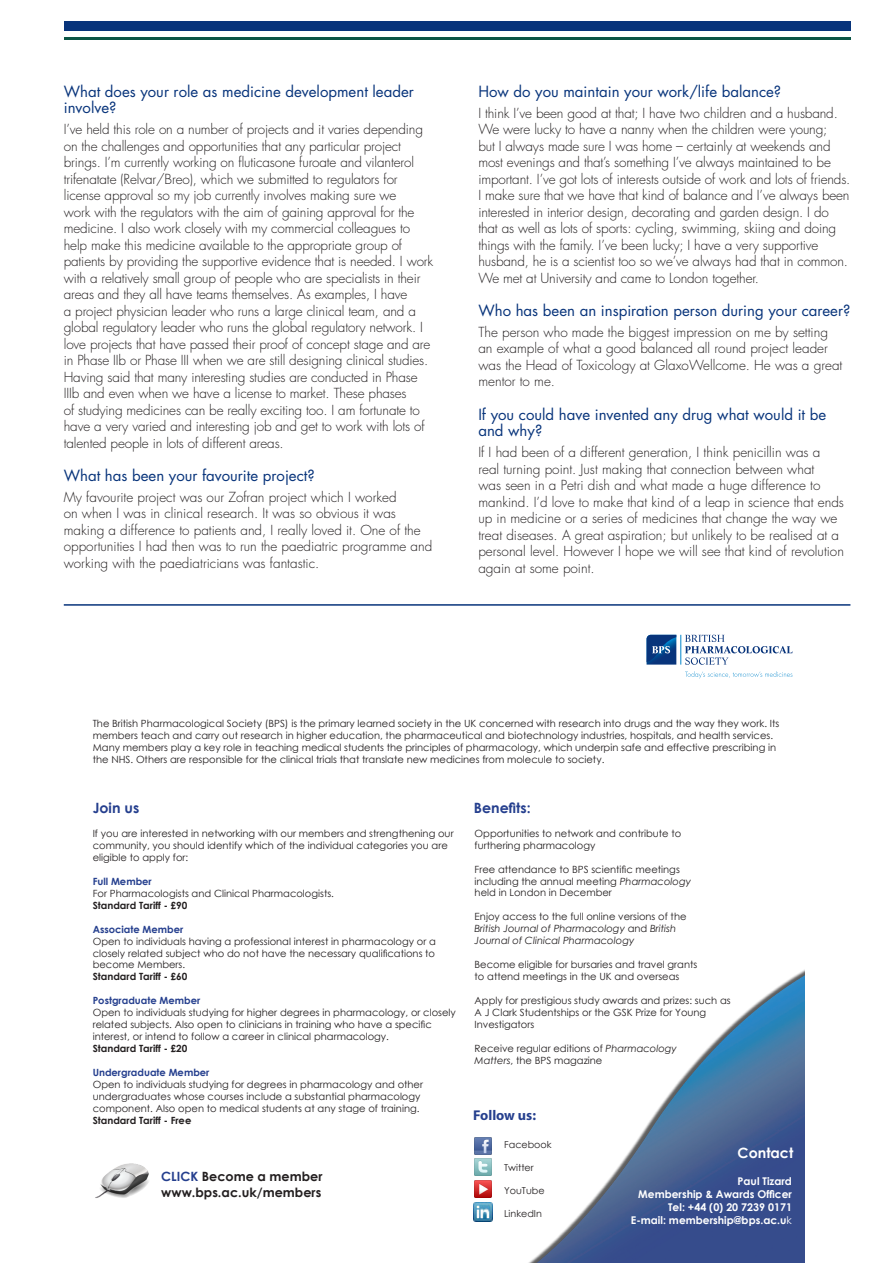
<style>
.page{position:relative;width:893px;height:1263px;background:#fff}
.page>*{position:absolute;margin:0;border:0;box-sizing:border-box;transform-origin:0 0}
.t1{font:15px/16.5px "Futura";color:#08347b}
.t2{font:700 14.25px "Century Gothic";color:#253f8e}
.t3{font:700 14.25px "Myriad Pro";color:#253f8e}
.t4{font:700 14.25px "Century Gothic";color:#fff}
.t5{font:300 13.5px/16.5px "Futura";letter-spacing:-.01em;color:#231f20}
.t6{font:700 12.75px/15.3px "Century Gothic";color:#231f20}
.t7{font:700 10.65px/12.8px "Century Gothic";color:#fff;text-align:right}
.t8{font:9.9px/12px "Century Gothic";color:#231f20}
.t9{font:italic 9.9px/12px "Century Gothic";color:#231f20}
.t10{font:700 9.9px "Century Gothic";color:#231f20}
.t11{font:700 9.9px "Century Gothic";color:#253f8e}
.t12{font:9.6px "Century Gothic";color:#231f20}
.s1{font-style:italic}
.s2{font-style:normal}
.s3{color:#253f8e}
.s4{font-weight:400}
</style>
<div class="page">
<div style="left:64px;top:21px;width:786px;height:9px;background:#08347b"></div>
<hr style="left:64px;top:37px;width:786px;height:3px;background:#0c5646">
<img style="left:528px;top:969px;width:277px;height:294px">
<img style="left:475px;top:1158px;width:17px;height:17px">
<img style="left:475px;top:1180px;width:17px;height:18px">
<img style="left:475px;top:1137px;width:17px;height:17px">
<img style="left:95px;top:1163px;width:54px;height:35px">
<svg style="left:685px;top:635px;width:108px;height:30px"></svg>
<hr style="left:680px;top:635px;width:1px;height:30px;background:#0085cb">
<svg style="left:647px;top:635px;width:29px;height:30px"></svg>
<svg style="left:685px;top:671px;width:107px;height:7px"></svg>
<img style="left:474px;top:1203px;width:19px;height:19px">
<hr style="left:64px;top:604px;width:786px;height:2px;background:#08347b">
<p class="t1" style="left:64px;top:83px;width:352px">What does your role as medicine development leader involve?</p>
<p class="t5" style="left:64px;top:121px;width:371px">I’ve held this role on a number of projects and it varies depending on the challenges and opportunities that any particular project brings. I’m currently working on fluticasone furoate and vilanterol trifenatate (Relvar/Breo), which we submitted to regulators for license approval so my job currently involves making sure we<br>work with the regulators with the aim of gaining approval for the medicine. I also work closely with my commercial colleagues to help make this medicine available to the appropriate group of patients by providing the supportive evidence that is needed. I work with a relatively small group of people who are specialists in their areas and they all have teams themselves. As examples, I have<br>a project physician leader who runs a large clinical team, and a global regulatory leader who runs the global regulatory network. I love projects that have passed their proof of concept stage and are in Phase IIb or Phase III when we are still designing clinical studies.<br>Having said that many interesting studies are conducted in Phase IIIb and even when we have a license to market. These phases<br>of studying medicines can be really exciting too. I am fortunate to have a very varied and interesting job and get to work with lots of talented people in lots of different areas.</p>
<p class="t1" style="left:64px;top:467px;width:252px">What has been your favourite project?</p>
<p class="t5" style="left:64px;top:489px;width:370px">My favourite project was our Zofran project which I worked<br>on when I was in clinical research. It was so obvious it was making a difference to patients and, I really loved it. One of the opportunities I had then was to run the paediatric programme and working with the paediatricians was fantastic.</p>
<p class="t1" style="left:478px;top:83px;width:304px">How do you maintain your work/life balance?</p>
<p class="t5" style="left:478px;top:105px;width:374px">I think I’ve been good at that; I have two children and a husband.<br>We were lucky to have a nanny when the children were young;<br>but I always made sure I was home – certainly at weekends and most evenings and that’s something I’ve always maintained to be important. I’ve got lots of interests outside of work and lots of friends.<br>I make sure that we have that kind of balance and I’ve always been interested in interior design, decorating and garden design. I do that as well as lots of sports: cycling, swimming, skiing and doing things with the family. I’ve been lucky; I have a very supportive husband, he is a scientist too so we’ve always had that in common.<br>We met at University and came to London together.</p>
<p class="t1" style="left:478px;top:302px;width:373px">Who has been an inspiration person during your career?</p>
<p class="t5" style="left:478px;top:324px;width:365px">The person who made the biggest impression on me by setting an example of what a good balanced all round project leader was the Head of Toxicology at GlaxoWellcome. He was a great mentor to me.</p>
<p class="t1" style="left:478px;top:406px;width:349px">If you could have invented any drug what would it be and why?</p>
<p class="t5" style="left:478px;top:444px;width:367px">If I had been of a different generation, I think penicillin was a real turning point. Just making that connection between what<br>was seen in a Petri dish and what made a huge difference to mankind. I’d love to make that kind of a leap in science that ends up in medicine or a series of medicines that change the way we treat diseases. A great aspiration; but unlikely to be realised at a personal level. However I hope we will see that kind of revolution again at some point.</p>
<p class="t8" style="left:93px;top:717px;width:688px">The British Pharmacological Society (BPS) is the primary learned society in the UK concerned with research into drugs and the way they work. Its members teach and carry out research in higher education, the pharmaceutical and biotechnology industries, hospitals, and health services.<br>Many members play a key role in teaching medical students the principles of pharmacology, which underpin safe and effective prescribing in the NHS. Others are responsible for the clinical trials that translate new medicines from molecule to society.</p>
<p class="t2" style="left:474px;top:797px;width:58px">Benefits:</p>
<p class="t8" style="left:475px;top:827px;width:208px">Opportunities to network and contribute to furthering pharmacology</p>
<p class="t8" style="left:475px;top:863px;width:218px">Free attendance to BPS scientific meetings including the annual meeting <span class="s1">Pharmacology </span>held in London in December</p>
<p class="t9" style="left:475px;top:910px;width:213px"><span class="s2">Enjoy access to the full online versions of the<br></span>British Journal of Pharmacology <span class="s2">and</span> British<br>Journal of Clinical Pharmacology</p>
<p class="t8" style="left:475px;top:958px;width:224px">Become eligible for bursaries and travel grants to attend meetings in the UK and overseas</p>
<p class="t8" style="left:475px;top:994px;width:258px">Apply for prestigious study awards and prizes: such as<br>A J Clark Studentships or the GSK Prize for Young<br>Investigators</p>
<p class="t8" style="left:475px;top:1042px;width:204px">Receive regular editions of <span class="s1">Pharmacology<br>Matters</span>, the BPS magazine</p>
<p class="t2" style="left:93px;top:797px;width:48px">Join us</p>
<p class="t8" style="left:93px;top:827px;width:362px">If you are interested in networking with our members and strengthening our community, you should identify which of the individual categories you are eligible to apply for:</p>
<p class="t11" style="left:93px;top:874px;width:61px">Full Member</p>
<p class="t8" style="left:93px;top:887px;width:243px">For Pharmacologists and Clinical Pharmacologists.</p>
<p class="t10" style="left:93px;top:898px;width:96px">Standard Tariff - £90</p>
<p class="t11" style="left:93px;top:921px;width:92px">Associate Member</p>
<p class="t8" style="left:93px;top:935px;width:345px;text-align:justify">Open to individuals having a professional interest in pharmacology or a closely related subject who do not have the necessary qualifications to become Members.</p>
<p class="t10" style="left:93px;top:969px;width:96px">Standard Tariff - £60</p>
<p class="t11" style="left:93px;top:993px;width:109px">Postgraduate Member</p>
<p class="t8" style="left:93px;top:1006px;width:365px">Open to individuals studying for higher degrees in pharmacology, or closely related subjects. Also open to clinicians in training who have a specific interest, or intend to follow a career in clinical pharmacology.</p>
<p class="t10" style="left:93px;top:1041px;width:96px">Standard Tariff - £20</p>
<p class="t11" style="left:93px;top:1065px;width:118px">Undergraduate Member</p>
<p class="t8" style="left:93px;top:1078px;width:332px">Open to individuals studying for degrees in pharmacology and other undergraduates whose courses include a substantial pharmacology component. Also open to medical students at any stage of training.</p>
<p class="t10" style="left:93px;top:1112px;width:100px">Standard Tariff - Free</p>
<p class="t3" style="left:473px;top:1106px;width:64px">Follow us:</p>
<p class="t12" style="left:504px;top:1138px;width:49px">Facebook</p>
<p class="t12" style="left:504px;top:1161px;width:31px">Twitter</p>
<p class="t12" style="left:504px;top:1184px;width:42px">YouTube</p>
<p class="t12" style="left:504px;top:1207px;width:39px">LinkedIn</p>
<p class="t4" style="left:738px;top:1142px;width:57px">Contact</p>
<p class="t6" style="left:161px;top:1168px;width:163px"><span class="s3">CLICK</span> Become a member www.bps.ac.uk/members</p>
<p class="t7" style="left:631px;top:1174px;width:163px">Paul Tizard<br>Membership &amp; Awards Officer<br>Tel: +44 (0) 20 7239 0171<br>E-mail: membership@bps.ac.u<span class="s4">k</span></p>
</div>
